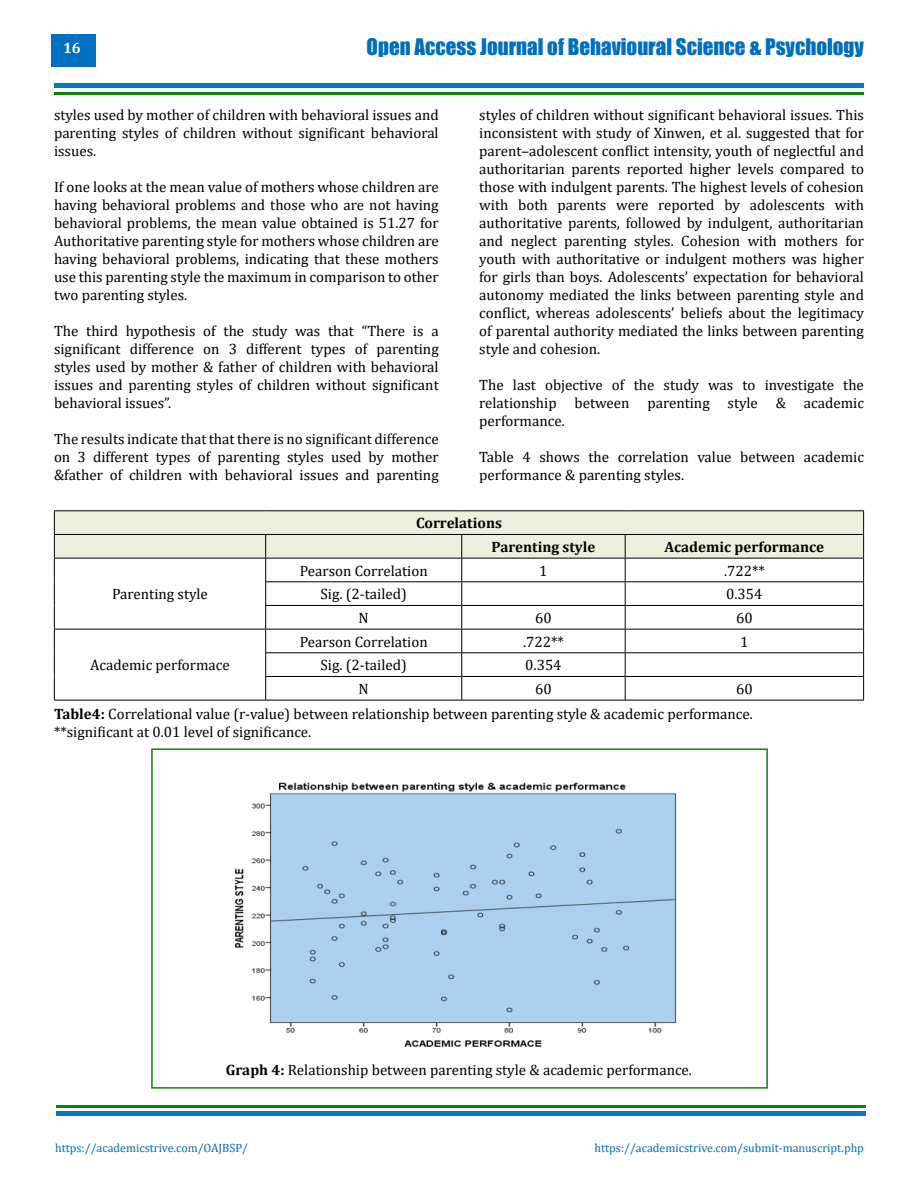
<style>
.page{position:relative;width:918px;height:1188px;background:#fff}
.page>*{position:absolute;margin:0;border:0;box-sizing:border-box;transform-origin:0 0}
.t1{font:21px "Impact";color:#006fc0}
.AS_Paragraph{font:15px/18px "Cambria";color:#000;text-align:justify}
.AS_Table_Legend{font:15px "Cambria";color:#000}
.AS_Paragraph-2{font:700 15px "Cambria";color:#000}
.t2{font:700 15px "Cambria";color:#fff}
.t3{font:12px "Cambria";color:#006fc0}
.s1{font-weight:700}
</style>
<div class="page">
<div style="left:51px;top:34px;width:45px;height:33px;background:#006fc0"></div>
<div style="left:54px;top:83px;width:810px;height:5px;background:#0b75c2"></div>
<div style="left:56px;top:1111px;width:810px;height:5px;background:#0b75c2"></div>
<hr style="left:54px;top:92px;width:810px;height:2px;background:#007f01">
<hr style="left:56px;top:1106px;width:810px;height:2px;background:#007f01">
<hr style="left:54px;top:510px;width:212px;height:1px;background:#000">
<hr style="left:266px;top:510px;width:196px;height:1px;background:#000">
<hr style="left:462px;top:510px;width:163px;height:1px;background:#000">
<hr style="left:625px;top:510px;width:239px;height:1px;background:#000">
<hr style="left:54px;top:700px;width:212px;height:1px;background:#000">
<svg style="left:54px;top:511px;width:810px;height:189px"></svg>
<hr style="left:266px;top:700px;width:196px;height:1px;background:#000">
<hr style="left:462px;top:700px;width:163px;height:1px;background:#000">
<hr style="left:625px;top:700px;width:239px;height:1px;background:#000">
<img style="left:235px;top:782px;width:442px;height:265px">
<div style="left:151px;top:748px;width:617px;height:341px;border:2px solid #007f01"></div>
<p class="t2" style="left:63px;top:38px;width:19px">16</p>
<h1 class="t1" style="left:367px;top:31px;width:499px">Open Access Journal of Behavioural Science &amp; Psychology</h1>
<p class="AS_Paragraph" style="left:479px;top:105px;width:386px">styles of children without significant behavioral issues. This inconsistent with study of Xinwen, et al. suggested that for parent–adolescent conflict intensity, youth of neglectful and authoritarian parents reported higher levels compared to those with indulgent parents. The highest levels of cohesion with both parents were reported by adolescents with authoritative parents, followed by indulgent, authoritarian and neglect parenting styles. Cohesion with mothers for youth with authoritative or indulgent mothers was higher for girls than boys. Adolescents’ expectation for behavioral autonomy mediated the links between parenting style and conflict, whereas adolescents’ beliefs about the legitimacy of parental authority mediated the links between parenting style and cohesion.</p>
<p class="AS_Paragraph" style="left:479px;top:375px;width:386px">The last objective of the study was to investigate the relationship between parenting style &amp; academic performance.</p>
<p class="AS_Paragraph" style="left:479px;top:447px;width:386px">Table 4 shows the correlation value between academic performance &amp; parenting styles.</p>
<p class="AS_Paragraph-2" style="left:416px;top:513px;width:87px">Correlations</p>
<p class="AS_Paragraph-2" style="left:492px;top:536px;width:105px">Parenting style</p>
<p class="AS_Paragraph-2" style="left:665px;top:536px;width:161px">Academic performance</p>
<p class="AS_Paragraph" style="left:54px;top:105px;width:386px">styles used by mother of children with behavioral issues and parenting styles of children without significant behavioral issues.</p>
<p class="AS_Paragraph" style="left:54px;top:177px;width:386px">If one looks at the mean value of mothers whose children are having behavioral problems and those who are not having behavioral problems, the mean value obtained is 51.27 for Authoritative parenting style for mothers whose children are having behavioral problems, indicating that these mothers use this parenting style the maximum in comparison to other two parenting styles.</p>
<p class="AS_Paragraph" style="left:54px;top:321px;width:386px">The third hypothesis of the study was that “There is a significant difference on 3 different types of parenting styles used by mother &amp; father of children with behavioral issues and parenting styles of children without significant behavioral issues”.</p>
<p class="AS_Paragraph" style="left:54px;top:429px;width:386px">The results indicate that that there is no significant difference on 3 different types of parenting styles used by mother &amp;father of children with behavioral issues and parenting</p>
<p class="AS_Paragraph" style="left:112px;top:585px;width:97px">Parenting style</p>
<p class="AS_Paragraph" style="left:300px;top:562px;width:130px">Pearson Correlation</p>
<p class="AS_Paragraph" style="left:539px;top:562px;width:10px">1</p>
<p class="AS_Paragraph" style="left:724px;top:562px;width:42px">.722**</p>
<p class="AS_Paragraph" style="left:321px;top:585px;width:88px">Sig. (2-tailed)</p>
<p class="AS_Paragraph" style="left:726px;top:585px;width:38px">0.354</p>
<p class="AS_Paragraph" style="left:359px;top:609px;width:12px">N</p>
<p class="AS_Paragraph" style="left:535px;top:609px;width:18px">60</p>
<p class="AS_Paragraph" style="left:736px;top:609px;width:18px">60</p>
<p class="AS_Paragraph" style="left:300px;top:633px;width:130px">Pearson Correlation</p>
<p class="AS_Paragraph" style="left:523px;top:633px;width:42px">.722**</p>
<p class="AS_Paragraph" style="left:740px;top:633px;width:10px">1</p>
<p class="AS_Paragraph" style="left:321px;top:656px;width:88px">Sig. (2-tailed)</p>
<p class="AS_Paragraph" style="left:525px;top:656px;width:38px">0.354</p>
<p class="AS_Paragraph" style="left:359px;top:680px;width:12px">N</p>
<p class="AS_Paragraph" style="left:535px;top:680px;width:18px">60</p>
<p class="AS_Paragraph" style="left:736px;top:680px;width:18px">60</p>
<p class="AS_Table_Legend" style="left:54px;top:705px;width:700px"><span class="s1">Table4:</span> Correlational value (r-value) between relationship between parenting style &amp; academic performance.</p>
<p class="AS_Table_Legend" style="left:54px;top:723px;width:259px">**significant at 0.01 level of significance.</p>
<p class="AS_Paragraph" style="left:90px;top:656px;width:141px">Academic performace</p>
<p class="AS_Table_Legend" style="left:226px;top:1061px;width:468px"><span class="s1">Graph 4:</span> Relationship between parenting style &amp; academic performance.</p>
<p class="t3" style="left:55px;top:1141px;width:195px">https://academicstrive.com/OAJBSP/</p>
<p class="t3" style="left:594px;top:1141px;width:271px">https://academicstrive.com/submit-manuscript.php</p>
</div>
